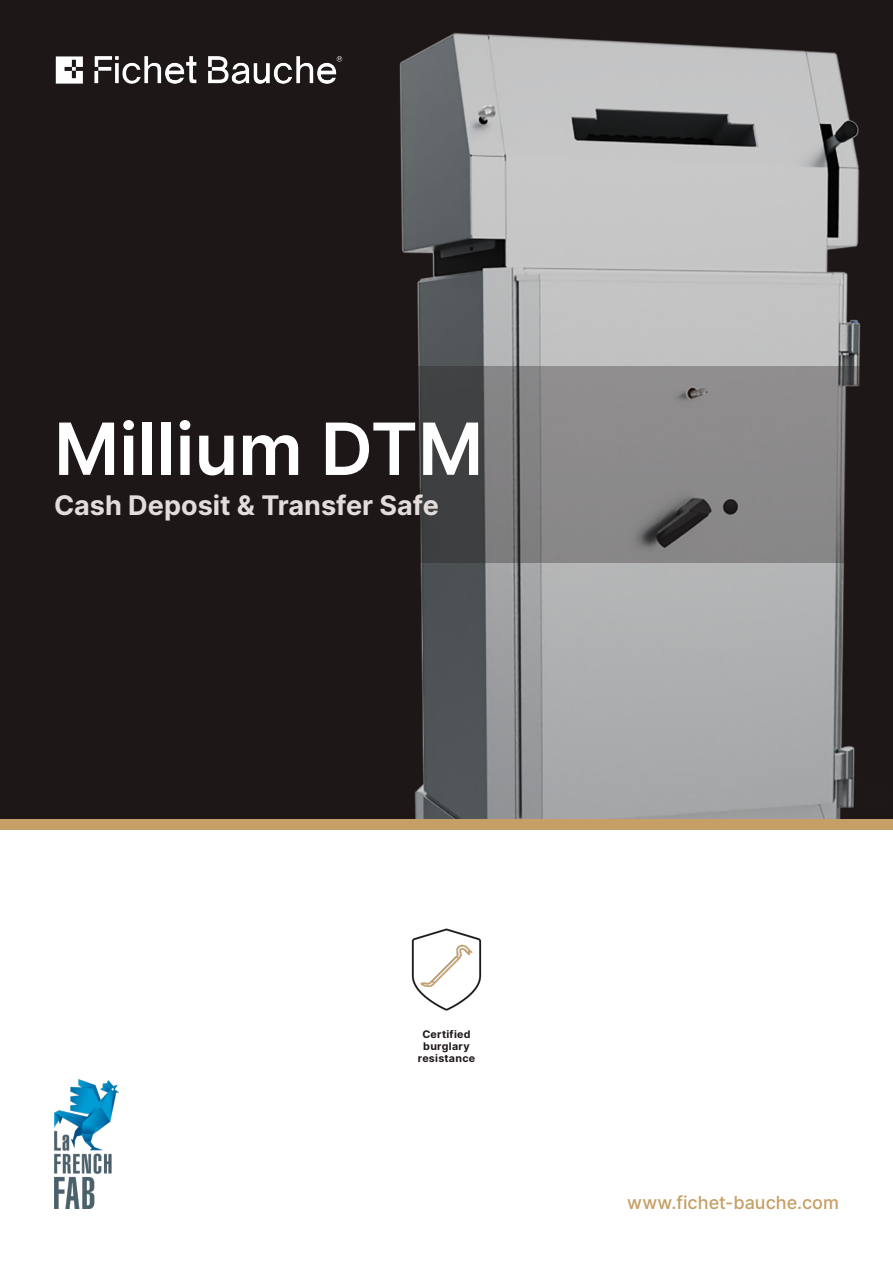
<style>
.page{position:relative;width:893px;height:1263px;background:#fff}
.page>*{position:absolute;margin:0;border:0;box-sizing:border-box;transform-origin:0 0}
.t1{font:600 72px "Inter";color:#fff}
.t2{font:700 27px "Inter";color:#e2ddda}
.web_address{font:500 18px "Inter";color:#c59f65}
.t3{font:700 10.5px/12px "Inter";letter-spacing:.025em;color:#1d1717;text-align:center}
</style>
<div class="page">
<div style="left:0;top:804px;width:893px;height:26px;background:#c59f65"></div>
<img style="left:0;top:0;width:893px;height:819px">
<img style="left:411px;top:928px;width:71px;height:83px">
<img style="left:54px;top:1079px;width:64px;height:130px">
<svg style="left:0;top:366px;width:893px;height:197px;background:#4a4646"></svg>
<img style="left:54px;top:54px;width:290px;height:32px">
<p class="t1" style="left:54px;top:395px;width:431px">Millium DTM</p>
<p class="t2" style="left:54px;top:485px;width:386px">Cash Deposit &amp; Transfer Safe</p>
<p class="t3" style="left:418px;top:1028px;width:59px">Certified burglary resistance</p>
<p class="web_address" style="left:627px;top:1189px;width:213px">www.fichet-bauche.com</p>
</div>
